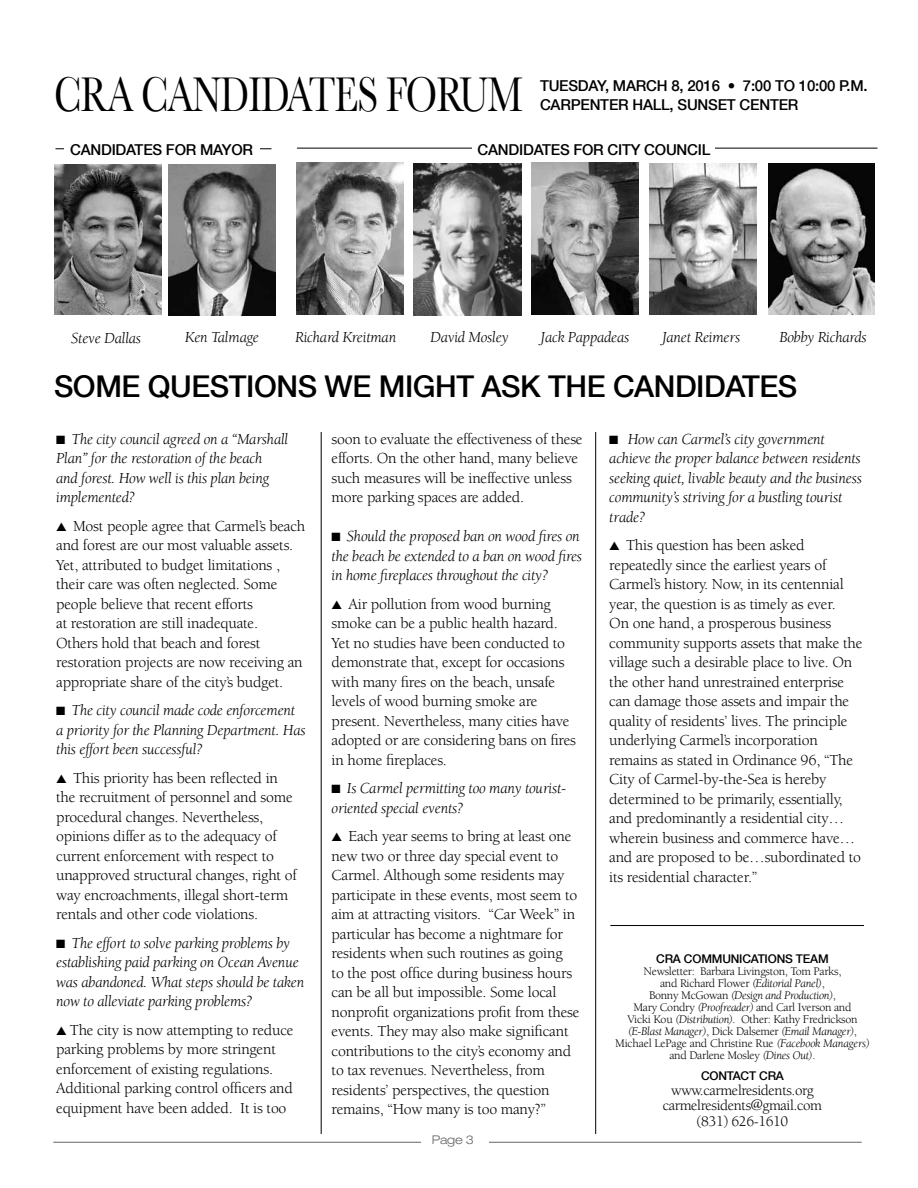
<style>
.page{position:relative;width:918px;height:1188px;background:#fff}
.page>*{position:absolute;margin:0;border:0;box-sizing:border-box;transform-origin:0 0}
.t1{font:51px "Baskerville";letter-spacing:-.025em;color:#000;scale:.75 1}
.t2{font:500 30px "Helvetica Neue";letter-spacing:-.015em;color:#000}
.t3{font:15.75px/19.5px "Berkeley";letter-spacing:-.015em;color:#000}
.t4{font:italic 15.75px/19.5px "Berkeley";letter-spacing:-.015em;color:#000}
.t5{font:500 15px/19.5px "Helvetica Neue";letter-spacing:-.015em;color:#000}
.t6{font:15px/15px "Berkeley";letter-spacing:-.025em;color:#000;text-align:center}
.t7{font:12px/12px "Berkeley";letter-spacing:-.025em;color:#000;text-align:center}
.t8{font:500 12px "Helvetica Neue";letter-spacing:-.015em;color:#000}
.t9{font:300 expanded 12px "Helvetica Neue";color:#636466}
.s1{font-style:italic}
</style>
<div class="page">
<hr style="left:53px;top:1142px;width:809px;height:1px;background:#636466">
<div style="left:422px;top:1130px;width:67px;height:25px;background:#fff"></div>
<hr style="left:297px;top:148px;width:581px;height:1px;background:#000">
<div style="left:472px;top:141px;width:244px;height:35px;background:#fff"></div>
<img style="left:768px;top:164px;width:107px;height:151px">
<img style="left:414px;top:163px;width:107px;height:152px">
<img style="left:532px;top:163px;width:107px;height:152px">
<img style="left:649px;top:164px;width:108px;height:151px">
<img style="left:296px;top:163px;width:107px;height:152px">
<hr style="left:56px;top:148px;width:216px;height:1px;background:#000">
<hr style="left:595px;top:432px;width:1px;height:702px;background:#000">
<hr style="left:321px;top:432px;width:1px;height:702px;background:#000">
<hr style="left:610px;top:925px;width:254px;height:1px;background:#000">
<div style="left:64px;top:141px;width:196px;height:27px;background:#fff"></div>
<img style="left:168px;top:164px;width:108px;height:151px">
<img style="left:54px;top:165px;width:108px;height:150px">
<h1 class="t1" style="left:54px;top:64px;width:583px">CRA CANDIDATE S FORUM</h1>
<p class="t5" style="left:540px;top:76px;width:329px">TUESDAY, MARCH 8, 2016 • 7:00 TO 10:00 P.M.<br>CARPENTER HALL, SUNSET CENTER</p>
<p class="t5" style="left:70px;top:140px;width:185px">CANDIDATES FOR MAYOR</p>
<p class="t5" style="left:478px;top:140px;width:233px">CANDIDATES FOR CITY COUNCIL</p>
<p class="t4" style="left:71px;top:328px;width:72px">Steve Dallas</p>
<p class="t4" style="left:185px;top:328px;width:76px">Ken Talmage</p>
<p class="t4" style="left:295px;top:328px;width:103px">Richard Kreitman</p>
<p class="t4" style="left:430px;top:328px;width:80px">David Mosley</p>
<p class="t4" style="left:541px;top:328px;width:90px">Jack Pappadeas</p>
<p class="t4" style="left:662px;top:328px;width:80px">Janet Reimers</p>
<p class="t4" style="left:780px;top:328px;width:89px">Bobby Richards</p>
<h2 class="t2" style="left:54px;top:368px;width:23px">SOME</h2>
<h2 class="t2" style="left:148px;top:368px;width:42px">QUESTIONS</h2>
<h2 class="t2" style="left:325px;top:368px;width:244px">WE MIGHT ASK THE</h2>
<h2 class="t2" style="left:613px;top:368px;width:41px">CANDIDATES</h2>
<p class="t4" style="left:56px;top:429px;width:234px">■ The city council agreed on a “Marshall<br>Plan” for the restoration of the beach<br>and forest. How well is this plan being implemented?</p>
<p class="t3" style="left:56px;top:516px;width:251px">▲ Most people agree that Carmel’s beach and forest are our most valuable assets.<br>Yet, attributed to budget limitations , their care was often neglected. Some people believe that recent efforts<br>at restoration are still inadequate.<br>Others hold that beach and forest restoration projects are now receiving an appropriate share of the city’s budget.</p>
<p class="t4" style="left:56px;top:701px;width:251px">■ The city council made code enforcement a priority for the Planning Department. Has this effort been successful?</p>
<p class="t3" style="left:56px;top:768px;width:242px">▲ This priority has been reflected in the recruitment of personnel and some procedural changes. Nevertheless, opinions differ as to the adequacy of current enforcement with respect to unapproved structural changes, right of way encroachments, illegal short-term rentals and other code violations.</p>
<p class="t4" style="left:56px;top:933px;width:250px">■ The effort to solve parking problems by establishing paid parking on Ocean Avenue was abandoned. What steps should be taken now to alleviate parking problems?</p>
<p class="t3" style="left:56px;top:1020px;width:239px">▲ The city is now attempting to reduce parking problems by more stringent enforcement of existing regulations.<br>Additional parking control officers and equipment have been added. It is too</p>
<p class="t3" style="left:332px;top:429px;width:253px">soon to evaluate the effectiveness of these efforts. On the other hand, many believe such measures will be ineffective unless more parking spaces are added.</p>
<p class="t4" style="left:332px;top:527px;width:252px">■ Should the proposed ban on wood fires on the beach be extended to a ban on wood fires in home fireplaces throughout the city?</p>
<p class="t3" style="left:332px;top:594px;width:246px">▲ Air pollution from wood burning smoke can be a public health hazard.<br>Yet no studies have been conducted to demonstrate that, except for occasions with many fires on the beach, unsafe levels of wood burning smoke are present. Nevertheless, many cities have adopted or are considering bans on fires in home fireplaces.</p>
<p class="t4" style="left:332px;top:779px;width:236px">■ Is Carmel permitting too many tourist&shy;oriented special events?</p>
<p class="t3" style="left:332px;top:827px;width:249px">▲ Each year seems to bring at least one new two or three day special event to Carmel. Although some residents may participate in these events, most seem to aim at attracting visitors. “Car Week” in particular has become a nightmare for residents when such routines as going<br>to the post office during business hours can be all but impossible. Some local nonprofit organizations profit from these events. They may also make significant contributions to the city’s economy and to tax revenues. Nevertheless, from residents’ perspectives, the question remains, “How many is too many?”</p>
<p class="t9" style="left:432px;top:1133px;width:44px">Page 3</p>
<p class="t4" style="left:609px;top:429px;width:254px">■ How can Carmel’s city government achieve the proper balance between residents seeking quiet, livable beauty and the business community’s striving for a bustling tourist trade?</p>
<p class="t3" style="left:609px;top:536px;width:255px">▲ This question has been asked repeatedly since the earliest years of Carmel’s history. Now, in its centennial year, the question is as timely as ever.<br>On one hand, a prosperous business community supports assets that make the village such a desirable place to live. On the other hand unrestrained enterprise can damage those assets and impair the quality of residents’ lives. The principle underlying Carmel’s incorporation remains as stated in Ordinance 96, “The City of Carmel-by-the-Sea is hereby determined to be primarily, essentially, and predominantly a residential city… wherein business and commerce have… and are proposed to be…subordinated to its residential character.”</p>
<p class="t8" style="left:656px;top:951px;width:46px">CRA COMMUNI</p>
<p class="t8" style="left:742px;top:951px;width:17px">CATIONS</p>
<p class="t8" style="left:796px;top:951px;width:9px">TEAM</p>
<p class="t7" style="left:615px;top:965px;width:256px">Newsletter: Barbara Livingston, Tom Parks,<br>and Richard Flower <span class="s1">(Editorial Panel)</span>,<br>Bonny McGowan <span class="s1">(Design and Production)</span>,<br>Mary Condry <span class="s1">(Proofreader)</span> and Carl Iverson and<br>Vicki Kou <span class="s1">(Distribution)</span>. Other: Kathy Fredrickson <span class="s1">(E-Blast Manager)</span>, Dick Dalsemer <span class="s1">(Email Manager)</span>, Michael LePage and Christine Rue <span class="s1">(Facebook Managers) </span>and Darlene Mosley <span class="s1">(Dines Out)</span>.</p>
<p class="t8" style="left:701px;top:1068px;width:18px">CONTA</p>
<p class="t8" style="left:741px;top:1068px;width:36px">CT CRA</p>
<p class="t6" style="left:663px;top:1083px;width:161px">www.carmelresidents.org carmelresidents@gmail.com</p>
<p class="t6" style="left:697px;top:1114px;width:93px">(831) 626-1610</p>
</div>
